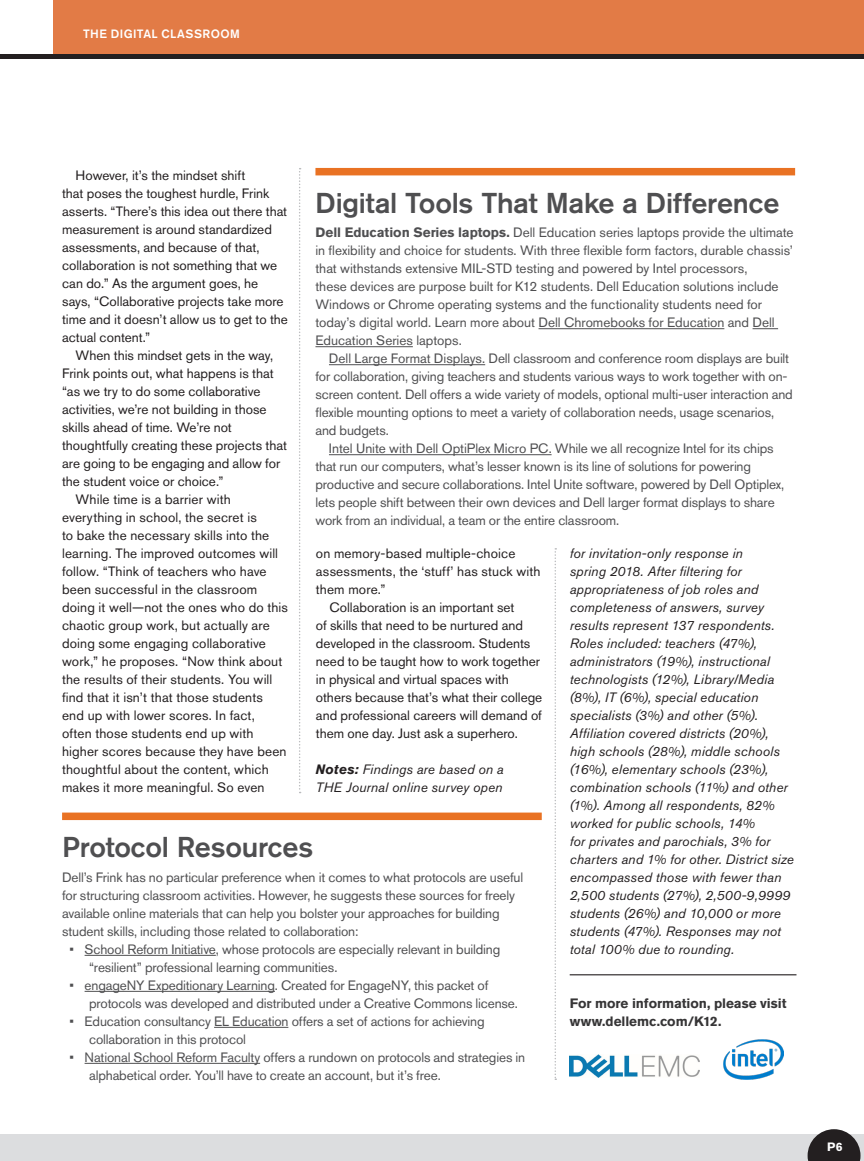
<style>
.page{position:relative;width:864px;height:1161px;background:#fff}
.page>*{position:absolute;margin:0;border:0;box-sizing:border-box;transform-origin:0 0}
._9_12_Berthold_Akzid{font:500 28.5px "Akzidenz Grotesk BE";letter-spacing:-.005em;color:#4f4f51}
._9_12_Berthold_Akzid-2{font:13.5px/18px "Akzidenz Grotesk BE";letter-spacing:-.01em;color:#4f4f51}
._9_12_Berthold_Akzid-3{font:13.5px/18px "Akzidenz Grotesk BE";color:#231f20}
._9_12_Berthold_Akzid-4{font:italic 13.5px/18px "Akzidenz Grotesk BE";letter-spacing:.01em;color:#231f20}
._9_12_Berthold_Akzid-5{font:700 13.5px/18px "Akzidenz Grotesk BE";letter-spacing:-.005em;color:#363536}
._36_Head_Titling{font:500 12px "Akzidenz Grotesk BE";letter-spacing:.035em;color:#fff}
._36_Head_Titling-2{font:700 12px "Akzidenz Grotesk BE";color:#fff}
.s1{font-weight:700}
</style>
<div class="page">
<hr style="left:570px;top:974px;width:226px;height:1px;background:#231f20">
<svg style="left:555px;top:548px;width:1px;height:532px"></svg>
<svg style="left:299px;top:168px;width:2px;height:625px"></svg>
<hr style="left:85px;top:955px;width:131px;height:1px;background:#4f4f51">
<hr style="left:85px;top:991px;width:190px;height:1px;background:#4f4f51">
<hr style="left:214px;top:1027px;width:74px;height:1px;background:#4f4f51">
<hr style="left:85px;top:1063px;width:175px;height:1px;background:#4f4f51">
<div style="left:62px;top:813px;width:480px;height:7px;background:#e97223"></div>
<hr style="left:539px;top:328px;width:185px;height:1px;background:#4f4f51">
<svg style="left:753px;top:328px;width:25px;height:1px"></svg>
<hr style="left:315px;top:346px;width:98px;height:1px;background:#4f4f51">
<hr style="left:329px;top:364px;width:156px;height:1px;background:#4f4f51">
<hr style="left:329px;top:454px;width:223px;height:1px;background:#4f4f51">
<div style="left:315px;top:168px;width:480px;height:7px;background:#e97223"></div>
<img style="left:570px;top:1055px;width:130px;height:23px">
<img style="left:723px;top:1040px;width:61px;height:40px">
<div style="left:0;top:1135px;width:864px;height:26px;background:#dcdddf"></div>
<svg style="left:808px;top:1129px;width:53px;height:32px"></svg>
<div style="left:54px;top:0;width:810px;height:57px;background:#e27b46"></div>
<hr style="left:0;top:54px;width:864px;height:4px;background:#231f20">
<p class="_36_Head_Titling" style="left:83px;top:26px;width:158px">THE DIGITAL CLASSROOM</p>
<p class="_9_12_Berthold_Akzid-3" style="left:62px;top:166px;width:227px;text-indent:14px">However, it’s the mindset shift<br>that poses the toughest hurdle, Frink asserts. “There’s this idea out there that measurement is around standardized assessments, and because of that, collaboration is not something that we can do.” As the argument goes, he says, “Collaborative projects take more time and it doesn’t allow us to get to the actual content.”</p>
<p class="_9_12_Berthold_Akzid-3" style="left:62px;top:346px;width:226px;text-indent:14px">When this mindset gets in the way, Frink points out, what happens is that “as we try to do some collaborative activities, we’re not building in those skills ahead of time. We’re not thoughtfully creating these projects that are going to be engaging and allow for the student voice or choice.”</p>
<p class="_9_12_Berthold_Akzid-3" style="left:62px;top:490px;width:227px;text-indent:14px">While time is a barrier with everything in school, the secret is<br>to bake the necessary skills into the learning. The improved outcomes will follow. “Think of teachers who have been successful in the classroom doing it well—not the ones who do this chaotic group work, but actually are doing some engaging collaborative work,” he proposes. “Now think about the results of their students. You will find that it isn’t that those students end up with lower scores. In fact,<br>often those students end up with higher scores because they have been thoughtful about the content, which makes it more meaningful. So even</p>
<p class="_9_12_Berthold_Akzid" style="left:315px;top:185px;width:465px">Digital Tools That Make a Difference</p>
<p class="_9_12_Berthold_Akzid-2" style="left:315px;top:224px;width:480px"><span class="s1">Dell Education Series laptops.</span> Dell Education series laptops provide the ultimate in flexibility and choice for students. With three flexible form factors, durable chassis’ that withstands extensive MIL-STD testing and powered by Intel processors,<br>these devices are purpose built for K12 students. Dell Education solutions include Windows or Chrome operating systems and the functionality students need for today’s digital world. Learn more about Dell Chromebooks for Education and Dell Education Series laptops.</p>
<p class="_9_12_Berthold_Akzid-2" style="left:315px;top:350px;width:479px;text-indent:14px">Dell Large Format Displays. Dell classroom and conference room displays are built for collaboration, giving teachers and students various ways to work together with on&shy;screen content. Dell offers a wide variety of models, optional multi-user interaction and flexible mounting options to meet a variety of collaboration needs, usage scenarios, and budgets.</p>
<p class="_9_12_Berthold_Akzid-2" style="left:315px;top:440px;width:470px;text-indent:14px">Intel Unite with Dell OptiPlex Micro PC. While we all recognize Intel for its chips that run our computers, what’s lesser known is its line of solutions for powering productive and secure collaborations. Intel Unite software, powered by Dell Optiplex, lets people shift between their own devices and Dell larger format displays to share work from an individual, a team or the entire classroom.</p>
<p class="_9_12_Berthold_Akzid-4" style="left:570px;top:544px;width:226px">for invitation-only response in<br>spring 2018. After filtering for appropriateness of job roles and completeness of answers, survey results represent 137 respondents.<br>Roles included: teachers (47%), administrators (19%), instructional technologists (12%), Library/Media (8%), IT (6%), special education specialists (3%) and other (5%).<br>Affiliation covered districts (20%), high schools (28%), middle schools (16%), elementary schools (23%), combination schools (11%) and other (1%). Among all respondents, 82% worked for public schools, 14%<br>for privates and parochials, 3% for charters and 1% for other. District size encompassed those with fewer than 2,500 students (27%), 2,500-9,9999 students (26%) and 10,000 or more students (47%). Responses may not total 100% due to rounding.</p>
<p class="_9_12_Berthold_Akzid-3" style="left:316px;top:544px;width:226px">on memory-based multiple-choice assessments, the ‘stuff’ has stuck with them more.”</p>
<p class="_9_12_Berthold_Akzid-3" style="left:316px;top:598px;width:228px;text-indent:14px">Collaboration is an important set<br>of skills that need to be nurtured and developed in the classroom. Students need to be taught how to work together in physical and virtual spaces with others because that’s what their college and professional careers will demand of them one day. Just ask a superhero.</p>
<p class="_9_12_Berthold_Akzid-4" style="left:316px;top:760px;width:189px"><span class="s1">Notes:</span> Findings are based on a<br>THE Journal online survey open</p>
<p class="_9_12_Berthold_Akzid" style="left:62px;top:830px;width:253px">Protocol Resources</p>
<p class="_9_12_Berthold_Akzid-2" style="left:62px;top:868px;width:463px">Dell’s Frink has no particular preference when it comes to what protocols are useful for structuring classroom activities. However, he suggests these sources for freely available online materials that can help you bolster your approaches for building student skills, including those related to collaboration:</p>
<p class="_9_12_Berthold_Akzid-2" style="left:89px;top:940px;width:413px;text-indent:-20px">• School Reform Initiative, whose protocols are especially relevant in building “resilient” professional learning communities.</p>
<p class="_9_12_Berthold_Akzid-2" style="left:89px;top:976px;width:430px;text-indent:-20px">• engageNY Expeditionary Learning. Created for EngageNY, this packet of protocols was developed and distributed under a Creative Commons license.</p>
<p class="_9_12_Berthold_Akzid-2" style="left:89px;top:1012px;width:397px;text-indent:-20px">• Education consultancy EL Education offers a set of actions for achieving collaboration in this protocol</p>
<p class="_9_12_Berthold_Akzid-2" style="left:89px;top:1048px;width:438px;text-indent:-20px">• National School Reform Faculty offers a rundown on protocols and strategies in alphabetical order. You’ll have to create an account, but it’s free.</p>
<p class="_9_12_Berthold_Akzid-5" style="left:570px;top:994px;width:218px">For more information, please visit www.dellemc.com/K12.</p>
<p class="_36_Head_Titling-2" style="left:827px;top:1139px;width:17px">P6</p>
</div>
